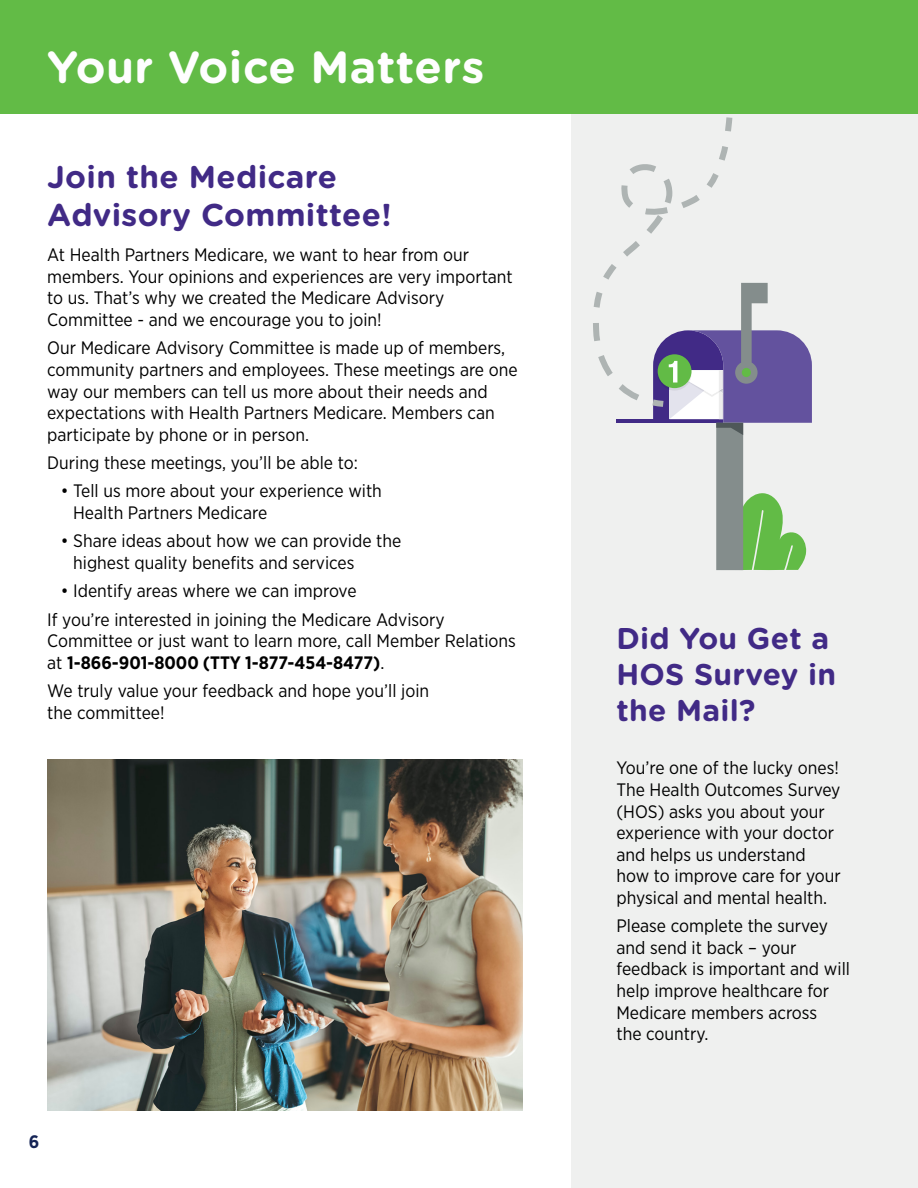
<style>
.page{position:relative;width:918px;height:1188px;background:#fff}
.page>*{position:absolute;margin:0;border:0;box-sizing:border-box;transform-origin:0 0}
.Header__H1{font:700 45px "Gotham Rounded";letter-spacing:.01em;color:#fefefe}
.Header__H2{font:700 31.5px/37.8px "Gotham Rounded";letter-spacing:.01em;color:#412a86}
.Header__H3{font:700 30px/36px "Gotham Rounded";letter-spacing:.01em;color:#412a86}
.Body{font:18px/21.6px "Gotham Narrow";color:#000}
.t1{font:700 18px "Gotham Narrow";color:#152456}
.s1{font-weight:700}
</style>
<div class="page">
<div style="left:571px;top:114px;width:347px;height:1074px;background:#eff0ef"></div>
<svg style="left:743px;top:493px;width:64px;height:77px"></svg>
<div style="left:716px;top:423px;width:27px;height:147px;background:#848d8c"></div>
<svg style="left:616px;top:282px;width:196px;height:153px"></svg>
<svg style="left:593px;top:117px;width:143px;height:293px"></svg>
<div style="left:0;top:0;width:918px;height:114px;background:#62bb46"></div>
<img style="left:47px;top:759px;width:475px;height:352px">
<h1 class="Header__H1" style="left:47px;top:34px;width:439px">Your Voice Matters</h1>
<h2 class="Header__H2" style="left:47px;top:157px;width:346px">Join the Medicare<br>Advisory Committee!</h2>
<p class="Body" style="left:47px;top:244px;width:467px">At Health Partners Medicare, we want to hear from our members. Your opinions and experiences are very important to us. That’s why we created the Medicare Advisory Committee - and we encourage you to join!</p>
<p class="Body" style="left:47px;top:337px;width:472px">Our Medicare Advisory Committee is made up of members, community partners and employees. These meetings are one way our members can tell us more about their needs and expectations with Health Partners Medicare. Members can participate by phone or in person.</p>
<p class="Body" style="left:47px;top:452px;width:312px">During these meetings, you’ll be able to:</p>
<p class="Body" style="left:73px;top:480px;width:310px;text-indent:-12px">• Tell us more about your experience with<br>Health Partners Medicare</p>
<p class="Body" style="left:73px;top:530px;width:330px;text-indent:-12px">• Share ideas about how we can provide the highest quality benefits and services</p>
<p class="Body" style="left:61px;top:580px;width:297px">• Identify areas where we can improve</p>
<p class="Body" style="left:47px;top:608px;width:470px">If you’re interested in joining the Medicare Advisory<br>Committee or just want to learn more, call Member Relations at <span class="s1">1-866-901-8000 (TTY 1-877-454-8477)</span>.</p>
<p class="Body" style="left:47px;top:680px;width:384px">We truly value your feedback and hope you’ll join the committee!</p>
<p class="t1" style="left:29px;top:1131px;width:12px">6</p>
<h3 class="Header__H3" style="left:616px;top:619px;width:221px">Did You Get a<br>HOS Survey in the Mail?</h3>
<p class="Body" style="left:616px;top:757px;width:226px">You’re one of the lucky ones!<br>The Health Outcomes Survey (HOS) asks you about your experience with your doctor and helps us understand how to improve care for your physical and mental health.</p>
<p class="Body" style="left:616px;top:915px;width:235px">Please complete the survey and send it back – your feedback is important and will help improve healthcare for<br>Medicare members across<br>the country.</p>
</div>
